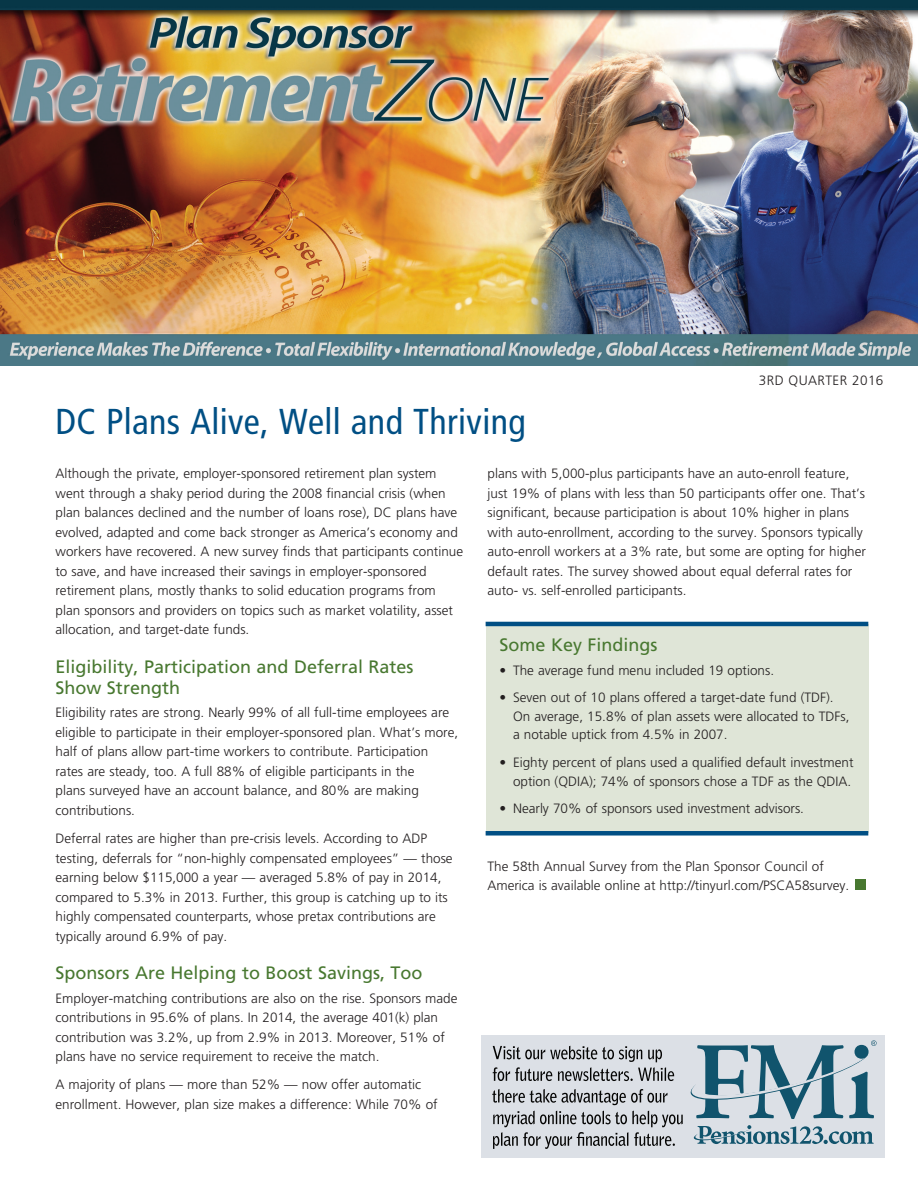
<style>
.page{position:relative;width:918px;height:1188px;background:#fff}
.page>*{position:absolute;margin:0;border:0;box-sizing:border-box;transform-origin:0 0}
.story_title{font:condensed 36px "Frutiger LT Std";letter-spacing:.01em;color:#014f84}
.story_subheads{font:18px/21px "Frutiger";color:#487830}
.Body_Copy{font:300 13.5px/19.5px "Frutiger";color:#231f20}
.t1{font:300 13.5px "Frutiger LT Std";letter-spacing:.03em;color:#231f20}
</style>
<div class="page">
<div style="left:486px;top:624px;width:382px;height:208px;background:#dfe5d7"></div>
<hr style="left:486px;top:622px;width:382px;height:4px;background:#014f84">
<div style="left:486px;top:831px;width:382px;height:5px;background:#014f84"></div>
<img style="left:0;top:0;width:918px;height:365px">
<div style="left:482px;top:1035px;width:403px;height:122px;background:#dce0e6"></div>
<svg style="left:493px;top:1046px;width:181px;height:35px"></svg>
<svg style="left:492px;top:1089px;width:175px;height:16px"></svg>
<svg style="left:493px;top:1111px;width:190px;height:38px"></svg>
<svg style="left:694px;top:1125px;width:180px;height:19px"></svg>
<svg style="left:690px;top:1040px;width:187px;height:79px"></svg>
<div style="left:855px;top:879px;width:11px;height:11px;background:#487830"></div>
<p class="story_title" style="left:56px;top:400px;width:472px">DC Plans Alive, Well and Thriving</p>
<p class="t1" style="left:759px;top:373px;width:126px">3RD QUARTER 2016</p>
<p class="Body_Copy" style="left:56px;top:464px;width:409px">Although the private, employer-sponsored retirement plan system went through a shaky period during the 2008 financial crisis (when plan balances declined and the number of loans rose), DC plans have evolved, adapted and come back stronger as America’s economy and workers have recovered. A new survey finds that participants continue to save, and have increased their savings in employer-sponsored retirement plans, mostly thanks to solid education programs from plan sponsors and providers on topics such as market volatility, asset allocation, and target-date funds.</p>
<p class="story_subheads" style="left:56px;top:656px;width:360px">Eligibility, Participation and Deferral Rates<br>Show Strength</p>
<p class="Body_Copy" style="left:56px;top:703px;width:404px">Eligibility rates are strong. Nearly 99% of all full-time employees are eligible to participate in their employer-sponsored plan. What’s more, half of plans allow part-time workers to contribute. Participation rates are steady, too. A full 88% of eligible participants in the<br>plans surveyed have an account balance, and 80% are making contributions.</p>
<p class="Body_Copy" style="left:56px;top:829px;width:399px">Deferral rates are higher than pre-crisis levels. According to ADP testing, deferrals for “non-highly compensated employees” — those earning below $115,000 a year — averaged 5.8% of pay in 2014, compared to 5.3% in 2013. Further, this group is catching up to its highly compensated counterparts, whose pretax contributions are typically around 6.9% of pay.</p>
<p class="story_subheads" style="left:56px;top:962px;width:369px">Sponsors Are Helping to Boost Savings, Too</p>
<p class="Body_Copy" style="left:56px;top:988px;width:404px">Employer-matching contributions are also on the rise. Sponsors made contributions in 95.6% of plans. In 2014, the average 401(k) plan contribution was 3.2%, up from 2.9% in 2013. Moreover, 51% of plans have no service requirement to receive the match.</p>
<p class="Body_Copy" style="left:56px;top:1075px;width:384px">A majority of plans — more than 52% — now offer automatic enrollment. However, plan size makes a difference: While 70% of</p>
<p class="Body_Copy" style="left:488px;top:464px;width:380px">plans with 5,000-plus participants have an auto-enroll feature, just 19% of plans with less than 50 participants offer one. That’s significant, because participation is about 10% higher in plans with auto-enrollment, according to the survey. Sponsors typically auto-enroll workers at a 3% rate, but some are opting for higher default rates. The survey showed about equal deferral rates for auto- vs. self-enrolled participants.</p>
<p class="story_subheads" style="left:500px;top:635px;width:160px">Some Key Findings</p>
<p class="Body_Copy" style="left:500px;top:660px;width:276px">• The average fund menu included 19 options.</p>
<p class="Body_Copy" style="left:513px;top:688px;width:338px;line-height:18.8px;text-indent:-14px">• Seven out of 10 plans offered a target-date fund (TDF).<br>On average, 15.8% of plan assets were allocated to TDFs, a notable uptick from 4.5% in 2007.</p>
<p class="Body_Copy" style="left:500px;top:753px;width:356px;line-height:18.8px;text-align:right">• Eighty percent of plans used a qualified default investment option (QDIA); 74% of sponsors chose a TDF as the QDIA.</p>
<p class="Body_Copy" style="left:500px;top:799px;width:306px">• Nearly 70% of sponsors used investment advisors.</p>
<p class="Body_Copy" style="left:488px;top:856px;width:363px">The 58th Annual Survey from the Plan Sponsor Council of<br>America is available online at http://tinyurl.com/PSCA58survey.</p>
</div>
